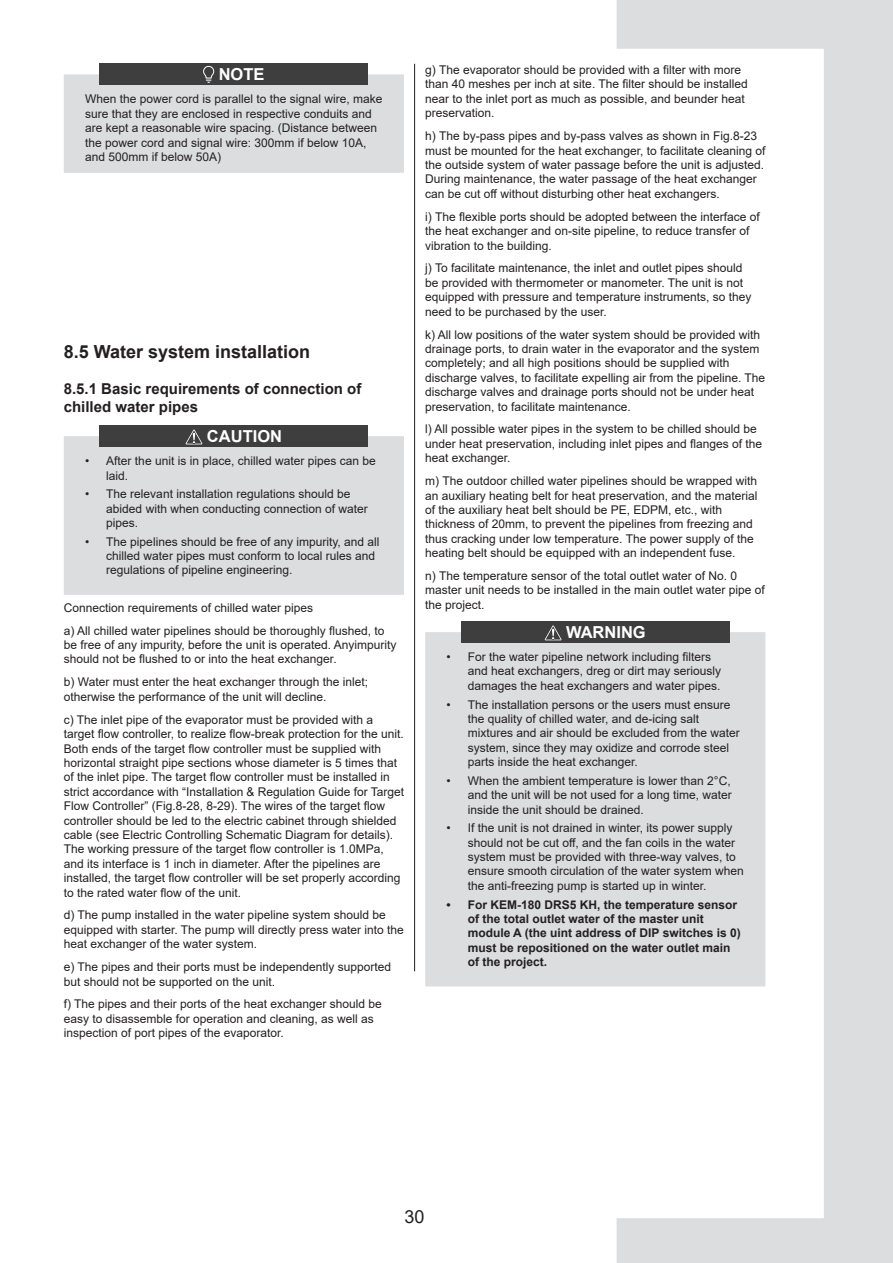
<style>
.page{position:relative;width:893px;height:1263px;background:#fff}
.page>*{position:absolute;margin:0;border:0;box-sizing:border-box;transform-origin:0 0}
.目录2{font:700 18px "Arial";color:#231f20}
.t1{font:18px "Arial";color:#231f20}
.t2{font:700 16.5px "Arial";color:#fff}
.三级{font:700 15px/18px "Arial";color:#231f20}
.段落样式1{font:12px/14.4px "Arial";color:#231f20}
.t3{font:700 12px/14.4px "Arial";color:#231f20}
</style>
<div class="page">
<svg style="left:617px;top:0;width:276px;height:1263px"></svg>
<div style="left:100px;top:64px;width:268px;height:21px;background:#3e3e3f"></div>
<svg style="left:64px;top:66px;width:340px;height:107px"></svg>
<div style="left:64px;top:436px;width:340px;height:159px;background:#dcdddf"></div>
<div style="left:100px;top:426px;width:268px;height:21px;background:#3e3e3f"></div>
<svg style="left:186px;top:430px;width:16px;height:14px"></svg>
<div style="left:425px;top:632px;width:340px;height:354px;background:#dcdddf"></div>
<div style="left:461px;top:621px;width:268px;height:22px;background:#3e3e3f"></div>
<svg style="left:545px;top:625px;width:16px;height:15px"></svg>
<hr style="left:414px;top:64px;width:1px;height:907px;background:#231f20">
<p class="t2" style="left:219px;top:63px;width:47px">NOTE</p>
<p class="段落样式1" style="left:85px;top:92px;width:299px">When the power cord is parallel to the signal wire, make sure that they are enclosed in respective conduits and are kept a reasonable wire spacing. (Distance between the power cord and signal wire: 300mm if below 10A, and 500mm if below 50A)</p>
<p class="目录2" style="left:64px;top:339px;width:248px">8.5 Water system installation</p>
<p class="三级" style="left:64px;top:380px;width:299px">8.5.1 Basic requirements of connection of chilled water pipes</p>
<p class="t2" style="left:207px;top:425px;width:77px">CAUTION</p>
<p class="段落样式1" style="left:106px;top:454px;width:271px;text-indent:-21px">• After the unit is in place, chilled water pipes can be laid.</p>
<p class="段落样式1" style="left:106px;top:487px;width:263px;text-indent:-21px">• The relevant installation regulations should be abided with when conducting connection of water pipes.</p>
<p class="段落样式1" style="left:106px;top:534px;width:275px;text-indent:-21px">• The pipelines should be free of any impurity, and all chilled water pipes must conform to local rules and regulations of pipeline engineering.</p>
<p class="段落样式1" style="left:64px;top:600px;width:251px">Connection requirements of chilled water pipes</p>
<p class="段落样式1" style="left:64px;top:623px;width:334px">a) All chilled water pipelines should be thoroughly flushed, to be free of any impurity, before the unit is operated. Anyimpurity should not be flushed to or into the heat exchanger.</p>
<p class="段落样式1" style="left:64px;top:675px;width:306px">b) Water must enter the heat exchanger through the inlet; otherwise the performance of the unit will decline.</p>
<p class="段落样式1" style="left:64px;top:712px;width:342px">c) The inlet pipe of the evaporator must be provided with a target flow controller, to realize flow-break protection for the unit.<br>Both ends of the target flow controller must be supplied with horizontal straight pipe sections whose diameter is 5 times that of the inlet pipe. The target flow controller must be installed in strict accordance with “Installation &amp; Regulation Guide for Target Flow Controller” (Fig.8-28, 8-29). The wires of the target flow controller should be led to the electric cabinet through shielded cable (see Electric Controlling Schematic Diagram for details).<br>The working pressure of the target flow controller is 1.0MPa, and its interface is 1 inch in diameter. After the pipelines are installed, the target flow controller will be set properly according to the rated water flow of the unit.</p>
<p class="段落样式1" style="left:64px;top:908px;width:342px">d) The pump installed in the water pipeline system should be equipped with starter. The pump will directly press water into the heat exchanger of the water system.</p>
<p class="段落样式1" style="left:64px;top:960px;width:329px">e) The pipes and their ports must be independently supported but should not be supported on the unit.</p>
<p class="段落样式1" style="left:64px;top:997px;width:319px">f) The pipes and their ports of the heat exchanger should be easy to disassemble for operation and cleaning, as well as inspection of port pipes of the evaporator.</p>
<p class="段落样式1" style="left:425px;top:63px;width:324px">g) The evaporator should be provided with a filter with more than 40 meshes per inch at site. The filter should be installed near to the inlet port as much as possible, and beunder heat preservation.</p>
<p class="段落样式1" style="left:425px;top:129px;width:342px">h) The by-pass pipes and by-pass valves as shown in Fig.8-23 must be mounted for the heat exchanger, to facilitate cleaning of the outside system of water passage before the unit is adjusted.<br>During maintenance, the water passage of the heat exchanger can be cut off without disturbing other heat exchangers.</p>
<p class="段落样式1" style="left:425px;top:209px;width:336px">i) The flexible ports should be adopted between the interface of the heat exchanger and on-site pipeline, to reduce transfer of vibration to the building.</p>
<p class="段落样式1" style="left:425px;top:261px;width:328px">j) To facilitate maintenance, the inlet and outlet pipes should be provided with thermometer or manometer. The unit is not equipped with pressure and temperature instruments, so they need to be purchased by the user.</p>
<p class="段落样式1" style="left:425px;top:327px;width:341px">k) All low positions of the water system should be provided with drainage ports, to drain water in the evaporator and the system completely; and all high positions should be supplied with discharge valves, to facilitate expelling air from the pipeline. The discharge valves and drainage ports should not be under heat preservation, to facilitate maintenance.</p>
<p class="段落样式1" style="left:425px;top:422px;width:338px">l) All possible water pipes in the system to be chilled should be under heat preservation, including inlet pipes and flanges of the heat exchanger.</p>
<p class="段落样式1" style="left:425px;top:474px;width:334px">m) The outdoor chilled water pipelines should be wrapped with an auxiliary heating belt for heat preservation, and the material of the auxiliary heat belt should be PE, EDPM, etc., with thickness of 20mm, to prevent the pipelines from freezing and thus cracking under low temperature. The power supply of the heating belt should be equipped with an independent fuse.</p>
<p class="段落样式1" style="left:425px;top:569px;width:341px">n) The temperature sensor of the total outlet water of No. 0 master unit needs to be installed in the main outlet water pipe of the project.</p>
<p class="t2" style="left:566px;top:621px;width:81px">WARNING</p>
<p class="段落样式1" style="left:468px;top:650px;width:255px;text-indent:-21px">• For the water pipeline network including filters and heat exchangers, dreg or dirt may seriously damages the heat exchangers and water pipes.</p>
<p class="段落样式1" style="left:468px;top:697px;width:274px;text-indent:-21px">• The installation persons or the users must ensure the quality of chilled water, and de-icing salt mixtures and air should be excluded from the water system, since they may oxidize and corrode steel parts inside the heat exchanger.</p>
<p class="段落样式1" style="left:468px;top:773px;width:266px;text-align:justify;text-indent:-21px">• When the ambient temperature is lower than 2°C, and the unit will be not used for a long time, water inside the unit should be drained.</p>
<p class="段落样式1" style="left:468px;top:821px;width:278px;text-indent:-21px">• If the unit is not drained in winter, its power supply should not be cut off, and the fan coils in the water system must be provided with three-way valves, to ensure smooth circulation of the water system when the anti-freezing pump is started up in winter.</p>
<p class="t3" style="left:468px;top:897px;width:274px;text-indent:-21px">• For KEM-180 DRS5 KH, the temperature sensor of the total outlet water of the master unit module A (the uint address of DIP switches is 0) must be repositioned on the water outlet main of the project.</p>
<h1 class="t1" style="left:405px;top:1204px;width:22px">30</h1>
</div>
